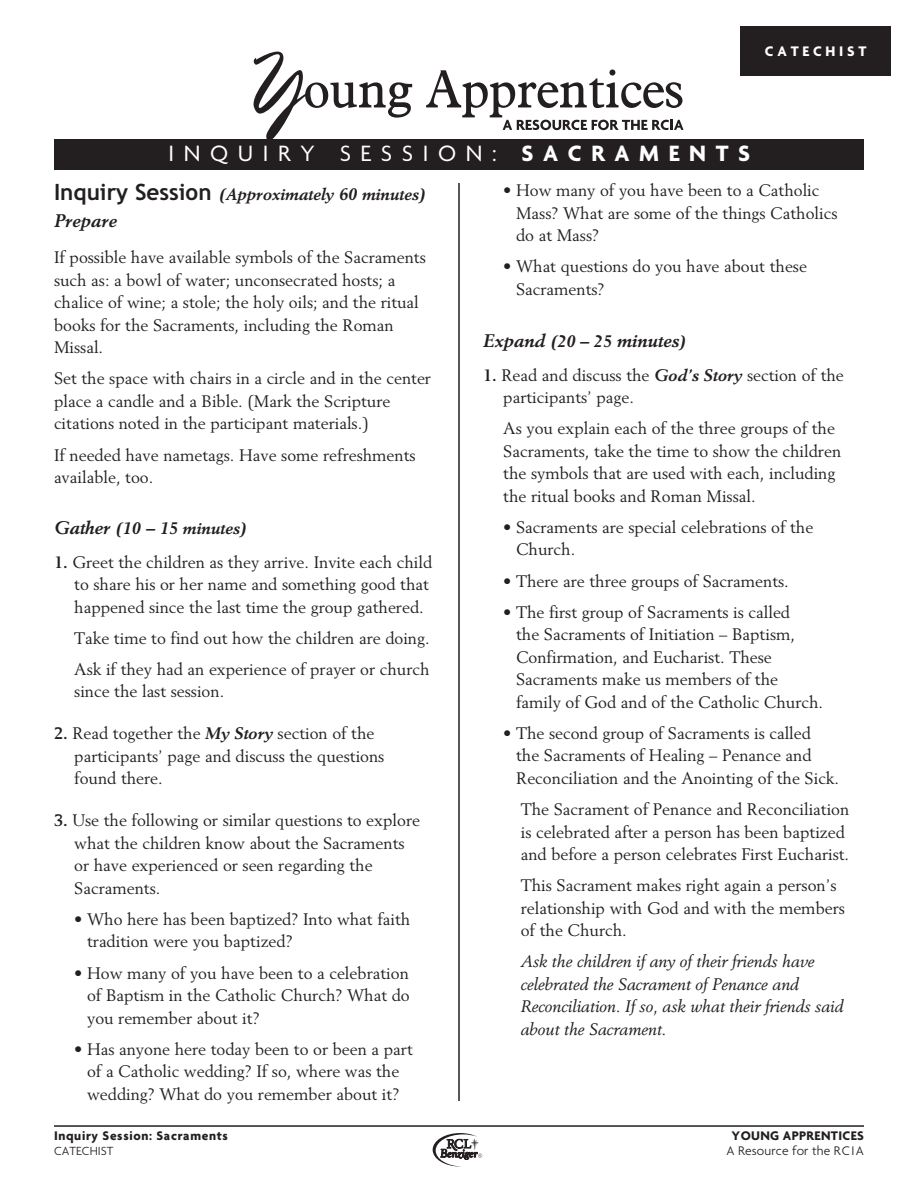
<style>
.page{position:relative;width:918px;height:1188px;background:#fff}
.page>*{position:absolute;margin:0;border:0;box-sizing:border-box;transform-origin:0 0}
.t1{font:24px "Agenda";letter-spacing:.4em;color:#fff}
.Gather_time{font:italic 700 18px "Berling LT Std";color:#231f20}
.Prepare_subsubhead_i{font:italic 700 18px "Berling LT Std";color:#231f20}
.body_text_indent{font:16.5px/22.5px "Berling LT Std";color:#231f20}
.body_text___indent{font:16.5px/22.5px "Berling LT Std";color:#231f20}
.body_text{font:16.5px/22.5px "Berling LT Std";color:#231f20}
.body_text_indent_ita{font:italic 16.5px/22.5px "Berling LT Std";color:#231f20}
.Inquiry_Session_subh{font:italic 700 16.5px "Berling LT Std";color:#231f20}
.Gather_time-2{font:italic 700 16.5px "Berling LT Std";color:#231f20}
.t2{font:700 15px "Agenda";letter-spacing:.25em;color:#fff}
.Inquiry_rule{font:700 13.5px "Agenda";letter-spacing:.05em;color:#231f20}
.t3{font:300 13.5px "Agenda";letter-spacing:.01em;color:#231f20}
.Inquiry_rule-2{font:700 13.5px "Agenda";letter-spacing:.025em;color:#231f20}
.t4{font:300 12.75px "Agenda";letter-spacing:.005em;color:#231f20}
.s1{font-weight:700}
.s2{font-family:"Trebuchet";font-style:normal;font-size:22.5px}
.s3{font-size:18px}
.s4{font-weight:700;font-style:italic}
.s5{font-size:16.5px}
</style>
<div class="page">
<hr style="left:54px;top:1125px;width:810px;height:2px;background:#231f20">
<svg style="left:433px;top:1133px;width:49px;height:34px"></svg>
<hr style="left:458px;top:183px;width:2px;height:918px;background:#231f20">
<div style="left:740px;top:27px;width:151px;height:49px;background:#231f20"></div>
<svg style="left:254px;top:52px;width:158px;height:87px"></svg>
<svg style="left:426px;top:69px;width:258px;height:61px"></svg>
<div style="left:54px;top:139px;width:810px;height:30px;background:#231f20"></div>
<p class="t2" style="left:765px;top:42px;width:103px">CATECHIST</p>
<p class="t1" style="left:169px;top:139px;width:583px">INQUIRY SESSION: <span class="s1">SACRAMENTS</span></p>
<p class="Inquiry_Session_subh" style="left:54px;top:184px;width:374px"><span class="s2">Inquiry Session</span> (Approximately 60 minutes)</p>
<p class="Prepare_subsubhead_i" style="left:54px;top:210px;width:64px">Prepare</p>
<p class="body_text" style="left:54px;top:246px;width:373px">If possible have available symbols of the Sacraments such as: a bowl of water; unconsecrated hosts; a chalice of wine; a stole; the holy oils; and the ritual books for the Sacraments, including the Roman Missal.</p>
<p class="body_text" style="left:54px;top:367px;width:379px">Set the space with chairs in a circle and in the center place a candle and a Bible. (Mark the Scripture citations noted in the participant materials.)</p>
<p class="body_text" style="left:54px;top:443px;width:363px">If needed have nametags. Have some refreshments available, too.</p>
<p class="Gather_time-2" style="left:54px;top:519px;width:195px"><span class="s3">Gather</span> (10 <span class="s3">–</span> 15 minutes)</p>
<p class="body_text___indent" style="left:74px;top:550px;width:360px;text-indent:-20px"><span class="s1">1.</span> Greet the children as they arrive. Invite each child to share his or her name and something good that happened since the last time the group gathered.</p>
<p class="body_text_indent" style="left:74px;top:627px;width:357px">Take time to find out how the children are doing.</p>
<p class="body_text_indent" style="left:74px;top:658px;width:357px">Ask if they had an experience of prayer or church since the last session.</p>
<p class="body_text___indent" style="left:74px;top:722px;width:312px;text-indent:-20px"><span class="s1">2.</span> Read together the <span class="s4">My Story</span> section of the participants’ page and discuss the questions found there.</p>
<p class="body_text___indent" style="left:74px;top:809px;width:347px;text-indent:-20px"><span class="s1">3.</span> Use the following or similar questions to explore what the children know about the Sacraments or have experienced or seen regarding the Sacraments.</p>
<p class="body_text_indent" style="left:87px;top:908px;width:325px;text-indent:-13px">• Who here has been baptized? Into what faith tradition were you baptized?</p>
<p class="body_text_indent" style="left:87px;top:961px;width:324px;text-align:justify;text-indent:-13px">• How many of you have been to a celebration of Baptism in the Catholic Church? What do you remember about it?</p>
<p class="body_text_indent" style="left:74px;top:1037px;width:340px;text-align:center">• Has anyone here today been to or been a part of a Catholic wedding? If so, where was the wedding? What do you remember about it?</p>
<p class="Inquiry_rule" style="left:54px;top:1127px;width:175px">Inquiry Session: Sacraments</p>
<p class="t4" style="left:54px;top:1143px;width:61px">CATECHIST</p>
<p class="body_text_indent" style="left:516px;top:179px;width:323px;text-indent:-13px">• How many of you have been to a Catholic<br>Mass? What are some of the things Catholics do at Mass?</p>
<p class="body_text_indent" style="left:516px;top:255px;width:292px;text-indent:-13px">• What questions do you have about these<br>Sacraments?</p>
<p class="Gather_time" style="left:483px;top:330px;width:205px">Expand <span class="s5">(20</span> – <span class="s5">25</span> minutes<span class="s5">)</span></p>
<p class="body_text___indent" style="left:503px;top:363px;width:342px;text-indent:-20px"><span class="s1">1.</span> Read and discuss the <span class="s4">God’s Story</span> section of the participants’ page.</p>
<p class="body_text_indent" style="left:503px;top:417px;width:339px">As you explain each of the three groups of the Sacraments, take the time to show the children the symbols that are used with each, including the ritual books and Roman Missal.</p>
<p class="body_text_indent" style="left:516px;top:516px;width:299px;text-indent:-13px"><span class="s1">•</span> Sacraments are special celebrations of the<br>Church.</p>
<p class="body_text_indent" style="left:503px;top:569px;width:287px"><span class="s1">•</span> There are three groups of Sacraments.</p>
<p class="body_text_indent" style="left:516px;top:601px;width:309px;text-indent:-13px"><span class="s1">•</span> The first group of Sacraments is called<br>the Sacraments of Initiation – Baptism, Confirmation, and Eucharist. These Sacraments make us members of the family of God and of the Catholic Church.</p>
<p class="body_text_indent" style="left:516px;top:722px;width:325px;text-indent:-13px">• The second group of Sacraments is called<br>the Sacraments of Healing – Penance and<br>Reconciliation and the Anointing of the Sick.</p>
<p class="body_text_indent" style="left:521px;top:798px;width:330px">The Sacrament of Penance and Reconciliation is celebrated after a person has been baptized and before a person celebrates First Eucharist.</p>
<p class="body_text_indent" style="left:521px;top:874px;width:326px">This Sacrament makes right again a person’s relationship with God and with the members of the Church.</p>
<p class="body_text_indent_ita" style="left:521px;top:950px;width:324px">Ask the children if any of their friends have celebrated the Sacrament of Penance and Reconciliation. If so, ask what their friends said about the Sacrament.</p>
<p class="Inquiry_rule-2" style="left:732px;top:1127px;width:134px">YOUNG APPRENTICES</p>
<p class="t3" style="left:727px;top:1142px;width:139px">A Resource for the RCIA</p>
</div>
